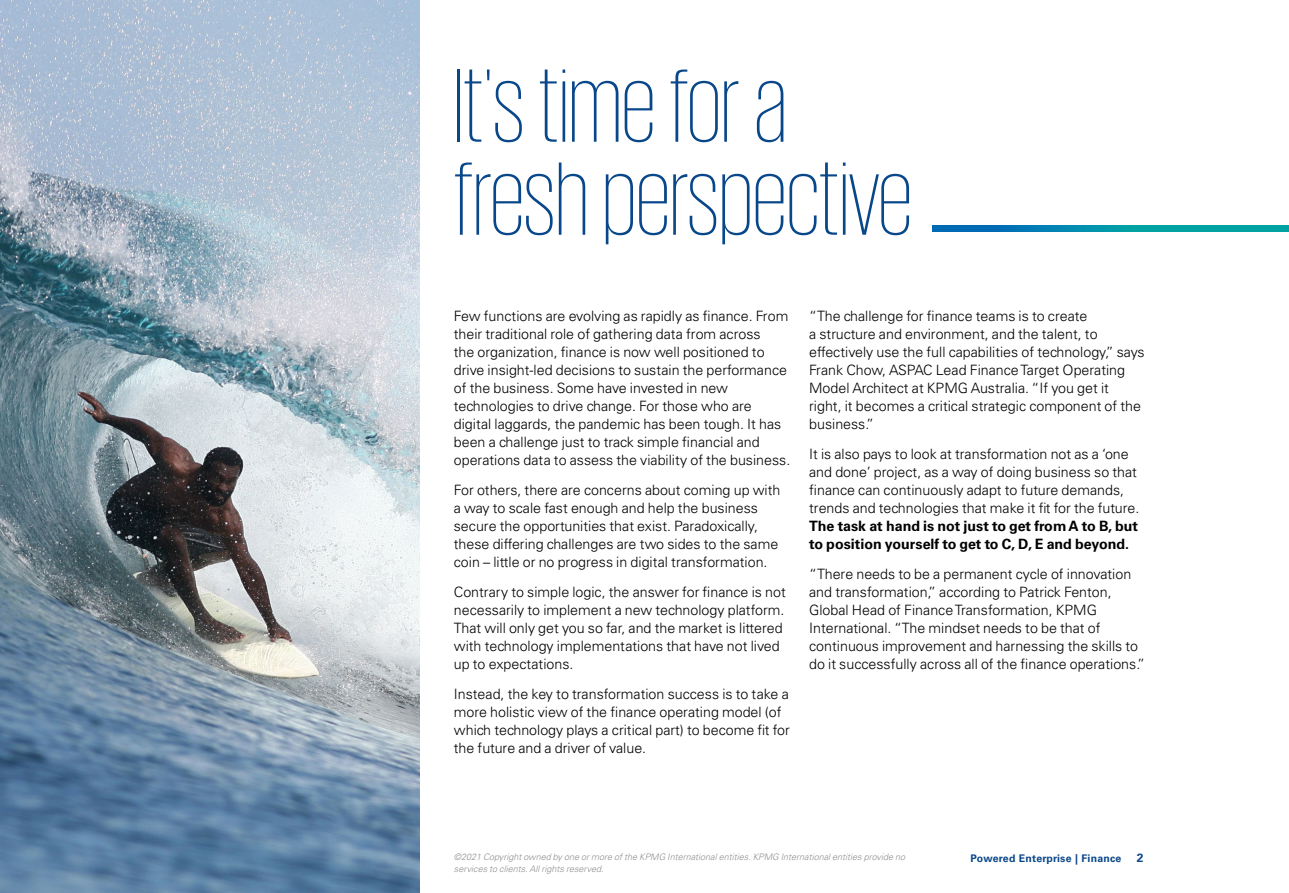
<style>
.page{position:relative;width:1289px;height:893px;background:#fff}
.page>*{position:absolute;margin:0;border:0;box-sizing:border-box;transform-origin:0 0}
.t1{font:200 106.5px/93px "KPMG";color:#09478b}
.t2{font:300 14.25px/18px "Univers LT Std";color:#000}
.t3{font:700 14.25px/18px "Univers LT Std";color:#000}
.t4{font:700 12px "Univers LT Std";color:#0b4789}
.t5{font:700 10.5px "Univers LT Std";letter-spacing:.025em;color:#0b4789}
.t6{font:italic 300 9px "Univers LT Std";color:#8e8f8f}
</style>
<div class="page">
<svg style="left:932px;top:225px;width:356px;height:7px;background:#008eaa"></svg>
<img style="left:0;top:0;width:419px;height:893px">
<h1 class="t1" style="left:454px;top:57px;width:459px">It's time for a fresh perspective</h1>
<p class="t2" style="left:454px;top:307px;width:338px">Few functions are evolving as rapidly as finance. From their traditional role of gathering data from across<br>the organization, finance is now well positioned to drive insight-led decisions to sustain the performance of the business. Some have invested in new technologies to drive change. For those who are digital laggards, the pandemic has been tough. It has been a challenge just to track simple financial and operations data to assess the viability of the business.</p>
<p class="t2" style="left:454px;top:481px;width:328px">For others, there are concerns about coming up with a way to scale fast enough and help the business secure the opportunities that exist. Paradoxically, these differing challenges are two sides to the same coin – little or no progress in digital transformation.</p>
<p class="t2" style="left:454px;top:583px;width:333px">Contrary to simple logic, the answer for finance is not necessarily to implement a new technology platform.<br>That will only get you so far, and the market is littered with technology implementations that have not lived up to expectations.</p>
<p class="t2" style="left:454px;top:685px;width:337px">Instead, the key to transformation success is to take a more holistic view of the finance operating model (of which technology plays a critical part) to become fit for the future and a driver of value.</p>
<p class="t2" style="left:809px;top:307px;width:337px">“The challenge for finance teams is to create<br>a structure and environment, and the talent, to effectively use the full capabilities of technology,” says Frank Chow, ASPAC Lead Finance Target Operating Model Architect at KPMG Australia. “If you get it right, it becomes a critical strategic component of the business.”</p>
<p class="t2" style="left:809px;top:445px;width:332px">It is also pays to look at transformation not as a ‘one and done’ project, as a way of doing business so that finance can continuously adapt to future demands, trends and technologies that make it fit for the future.</p>
<p class="t3" style="left:809px;top:517px;width:330px">The task at hand is not just to get from A to B, but to position yourself to get to C, D, E and beyond.</p>
<p class="t2" style="left:809px;top:565px;width:337px">“There needs to be a permanent cycle of innovation and transformation,” according to Patrick Fenton, Global Head of Finance Transformation, KPMG International. “The mindset needs to be that of continuous improvement and harnessing the skills to do it successfully across all of the finance operations.”</p>
<p class="t6" style="left:454px;top:851px;width:453px">©2021 Copyright owned by one or more of the KPMG International entities. KPMG International entities provide no</p>
<p class="t5" style="left:970px;top:852px;width:152px">Powered Enterprise | Finance</p>
<p class="t4" style="left:1136px;top:851px;width:8px">2</p>
<p class="t6" style="left:454px;top:863px;width:151px">services to clients. All rights reserved.</p>
</div>
